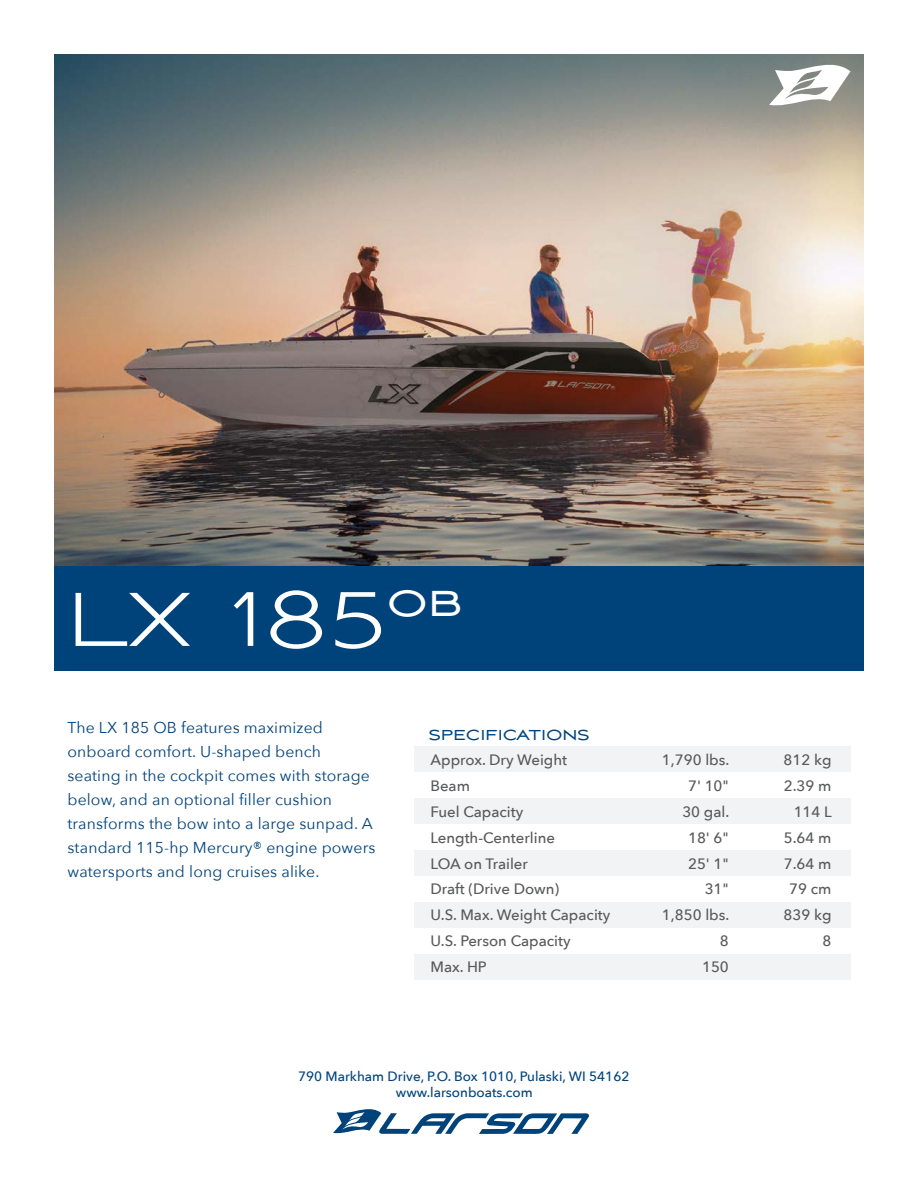
<style>
.page{position:relative;width:918px;height:1188px;background:#fff}
.page>*{position:absolute;margin:0;border:0;box-sizing:border-box;transform-origin:0 0}
.t1{font:300 94.95px "Aviano Sans";color:#fff}
.t2{font:18px "Aviano Sans";color:#00437b}
.t3{font:15.75px/24px "Avenir Next";letter-spacing:.01em;color:#00437b}
.t4{font:500 15px/25.8px "Avenir Next";color:#58595b;text-align:right}
.t5{font:500 13.5px/15.5px "Avenir Next";color:#00437b;text-align:center}
</style>
<div class="page">
<img style="left:54px;top:54px;width:810px;height:564px">
<div style="left:414px;top:746px;width:436px;height:26px;background:#f1f3f4"></div>
<div style="left:414px;top:798px;width:436px;height:26px;background:#f1f3f4"></div>
<div style="left:414px;top:850px;width:436px;height:26px;background:#f1f3f4"></div>
<div style="left:414px;top:902px;width:436px;height:26px;background:#f1f3f4"></div>
<div style="left:414px;top:954px;width:436px;height:26px;background:#f1f3f4"></div>
<svg style="left:333px;top:1109px;width:256px;height:25px"></svg>
<div style="left:54px;top:566px;width:809px;height:105px;background:#00437b"></div>
<svg style="left:769px;top:58px;width:82px;height:50px"></svg>
<h1 class="t1" style="left:68px;top:566px;width:397px">LX 185<sup>OB</sup></h1>
<p class="t3" style="left:68px;top:715px;width:310px">The LX 185 OB features maximized onboard comfort. U-shaped bench seating in the cockpit comes with storage below, and an optional filler cushion transforms the bow into a large sunpad. A standard 115-hp Mercury® engine powers watersports and long cruises alike.</p>
<p class="t2" style="left:429px;top:725px;width:163px">SPECIFICATIONS</p>
<p class="t4" style="left:430px;top:747px;width:181px;text-align:left">Approx. Dry Weight<br>Beam<br>Fuel Capacity<br>Length-Centerline<br>LOA on Trailer<br>Draft (Drive Down)<br>U.S. Max. Weight Capacity<br>U.S. Person Capacity<br>Max. HP</p>
<p class="t4" style="left:662px;top:747px;width:69px">1,790 lbs.<br>7' 10"<br>30 gal.<br>18' 6"<br>25' 1"<br>31"<br>1,850 lbs.<br>8<br>150</p>
<p class="t4" style="left:784px;top:747px;width:50px">812 kg<br>2.39 m<br>114 L<br>5.64 m<br>7.64 m<br>79 cm<br>839 kg<br>8</p>
<p class="t5" style="left:298px;top:1068px;width:333px">790 Markham Drive, P.O. Box 1010, Pulaski, WI 54162 www.larsonboats.com</p>
</div>
